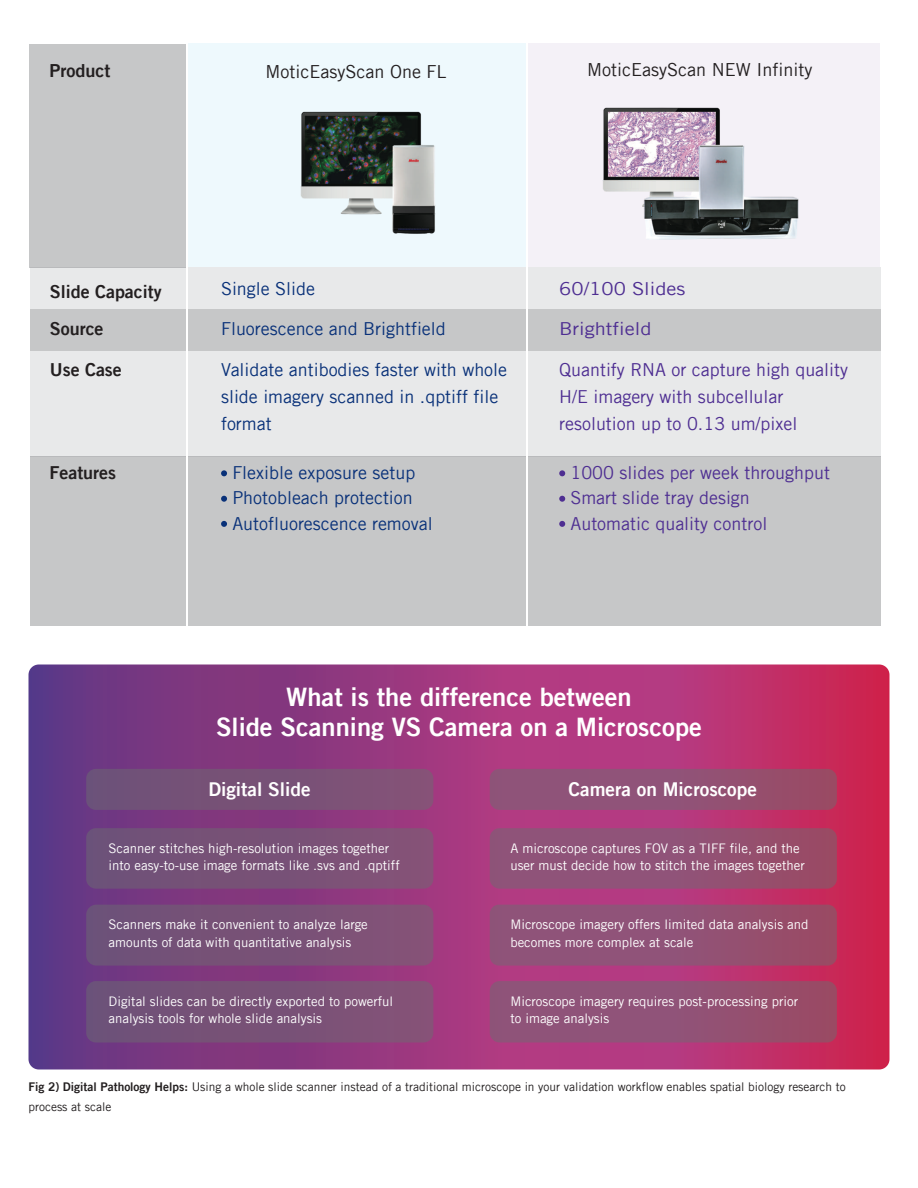
<style>
.page{position:relative;width:918px;height:1188px;background:#fff}
.page>*{position:absolute;margin:0;border:0;box-sizing:border-box;transform-origin:0 0}
.t1{font:25.5px/30px "Trade Gothic LT Bold Two";color:#fff;text-align:center}
.t2{font:19.05px "Trade Gothic LT Bold Two";color:#fff}
.t3{font:18px "Trade Gothic LT";color:#231f20}
.t4{font:18px "Trade Gothic LT Bold Two";color:#231f20}
.t5{font:17.85px/26.8px "Trade Gothic LT";color:#093179}
.t6{font:17.85px/26.8px "Trade Gothic LT";color:#4e2e92}
.t7{font:17.85px "Trade Gothic LT Bold Two";color:#231f20}
.t8{font:17.85px "Trade Gothic LT";color:#4e2e92;scale:1.12 1}
.t9{font:13.2px/17.5px "Trade Gothic LT";color:#fff}
.t10{font:12px/19.5px "Trade Gothic LT";color:#231f20}
.s1{font-family:"Trade Gothic LT Bold Two"}
</style>
<div class="page">
<div style="left:186px;top:44px;width:342px;height:223px;background:#eef9fd"></div>
<div style="left:526px;top:44px;width:354px;height:223px;background:#f4f1f7"></div>
<div style="left:30px;top:268px;width:850px;height:41px;background:#e8e9ea"></div>
<div style="left:30px;top:309px;width:850px;height:42px;background:#c6c7c8"></div>
<div style="left:30px;top:351px;width:850px;height:105px;background:#e8e9ea"></div>
<div style="left:30px;top:456px;width:850px;height:170px;background:#c6c7c8"></div>
<svg style="left:28px;top:664px;width:862px;height:406px;background:#9d3679"></svg>
<div style="left:86px;top:905px;width:347px;height:61px;background:linear-gradient(to right,#6c5178,#855277);border-radius:10px"></div>
<div style="left:86px;top:981px;width:347px;height:61px;background:linear-gradient(to right,#6c5178,#855277);border-radius:10px"></div>
<div style="left:86px;top:769px;width:347px;height:41px;background:linear-gradient(to right,#6c5178,#855277);border-radius:10px"></div>
<div style="left:86px;top:828px;width:347px;height:61px;background:linear-gradient(to right,#6c5178,#855277);border-radius:10px"></div>
<div style="left:490px;top:828px;width:347px;height:61px;background:linear-gradient(to right,#8c557f,#984c69);border-radius:10px"></div>
<div style="left:490px;top:905px;width:347px;height:61px;background:linear-gradient(to right,#8c557f,#984c69);border-radius:9px"></div>
<div style="left:490px;top:981px;width:347px;height:61px;background:linear-gradient(to right,#8c557f,#984c69);border-radius:10px"></div>
<div style="left:490px;top:769px;width:347px;height:41px;background:linear-gradient(to right,#8c557f,#984c69);border-radius:10px"></div>
<div style="left:30px;top:44px;width:156px;height:224px;background:#c6c7c8"></div>
<svg style="left:559px;top:470px;width:6px;height:6px"></svg>
<svg style="left:559px;top:496px;width:6px;height:6px"></svg>
<svg style="left:559px;top:521px;width:6px;height:6px"></svg>
<svg style="left:221px;top:470px;width:6px;height:6px"></svg>
<svg style="left:221px;top:496px;width:6px;height:6px"></svg>
<svg style="left:221px;top:521px;width:6px;height:6px"></svg>
<img style="left:591px;top:107px;width:218px;height:161px">
<hr style="left:186px;top:27px;width:2px;height:613px;background:#fff">
<hr style="left:526px;top:30px;width:2px;height:614px;background:#fff">
<img style="left:300px;top:111px;width:136px;height:123px">
<h3 class="t4" style="left:50px;top:59px;width:63px">Product</h3>
<h3 class="t3" style="left:266px;top:61px;width:182px">MoticEasyScan One FL</h3>
<h3 class="t3" style="left:587px;top:59px;width:227px">MoticEasyScan NEW Infinity</h3>
<h3 class="t7" style="left:50px;top:280px;width:113px">Slide Capacity</h3>
<h3 class="t5" style="left:221px;top:275px;width:95px">Single Slide</h3>
<h3 class="t8" style="left:559px;top:277px;width:114px">60/100 Slides</h3>
<h3 class="t7" style="left:50px;top:317px;width:55px">Source</h3>
<h3 class="t5" style="left:221px;top:315px;width:226px">Fluorescence and Brightfield</h3>
<h3 class="t8" style="left:559px;top:318px;width:84px">Brightfield</h3>
<h3 class="t7" style="left:50px;top:358px;width:74px">Use Case</h3>
<h3 class="t5" style="left:221px;top:356px;width:288px">Validate antibodies faster with whole slide imagery scanned in .qptiff file format</h3>
<h3 class="t6" style="left:559px;top:356px;width:290px">Quantify RNA or capture high quality<br>H/E imagery with subcellular resolution up to 0.13 um/pixel</h3>
<h3 class="t5" style="left:232px;top:459px;width:202px;line-height:25.5px">Flexible exposure setup<br>Photobleach protection<br>Autofluorescence removal</h3>
<h3 class="t7" style="left:50px;top:461px;width:68px">Features</h3>
<h3 class="t6" style="left:570px;top:459px;width:261px;line-height:25.5px">1000 slides per week throughput<br>Smart slide tray design<br>Automatic quality control</h3>
<h1 class="t1" style="left:216px;top:682px;width:487px">What is the difference between<br>Slide Scanning VS Camera on a Microscope</h1>
<h2 class="t2" style="left:208px;top:777px;width:104px">Digital Slide</h2>
<h2 class="t2" style="left:569px;top:777px;width:190px">Camera on Microscope</h2>
<p class="t9" style="left:109px;top:839px;width:293px">Scanner stitches high-resolution images together into easy-to-use image formats like .svs and .qptiff</p>
<p class="t9" style="left:510px;top:839px;width:296px">A microscope captures FOV as a TIFF file, and the user must decide how to stitch the images together</p>
<p class="t9" style="left:109px;top:916px;width:261px">Scanners make it convenient to analyze large amounts of data with quantitative analysis</p>
<p class="t9" style="left:109px;top:992px;width:286px">Digital slides can be directly exported to powerful analysis tools for whole slide analysis</p>
<p class="t9" style="left:510px;top:916px;width:300px">Microscope imagery offers limited data analysis and becomes more complex at scale</p>
<p class="t9" style="left:510px;top:992px;width:289px">Microscope imagery requires post-processing prior to image analysis</p>
<p class="t10" style="left:28px;top:1077px;width:819px"><span class="s1">Fig 2) Digital Pathology Helps:</span> Using a whole slide scanner instead of a traditional microscope in your validation workflow enables spatial biology research to process at scale</p>
</div>
